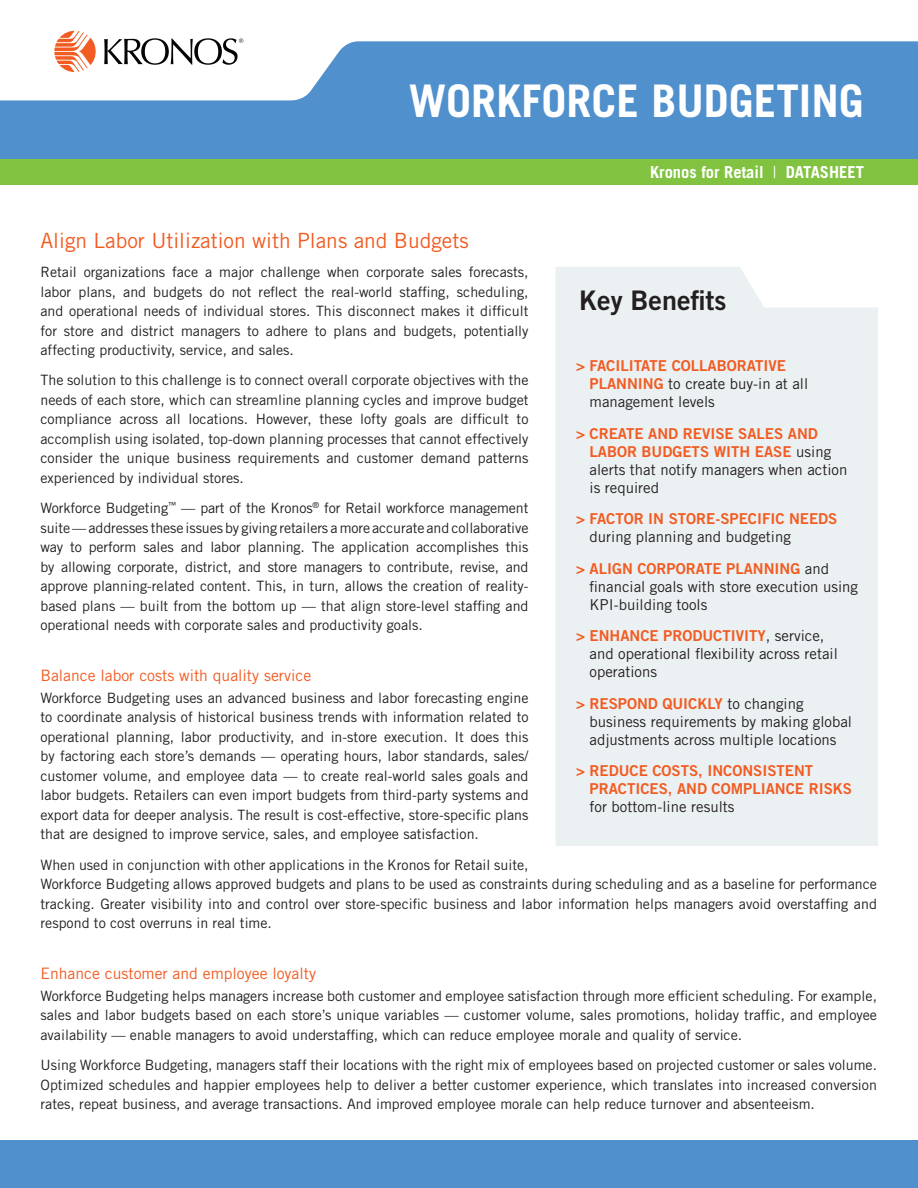
<style>
.page{position:relative;width:918px;height:1188px;background:#fff}
.page>*{position:absolute;margin:0;border:0;box-sizing:border-box;transform-origin:0 0}
.t1{font:700 45px "Trade Gothic LT Std";color:#fff}
.t2{font:27px "Trade Gothic LT Std Bd 2";color:#231f20}
.t3{font:21px "Trade Gothic LT Std";color:#f25b21}
.t4{font:700 16.5px "Trade Gothic LT Std";color:#fff}
.t5{font:15.75px "Trade Gothic LT Std";color:#f25b21}
.t6{font:15px/18px "Trade Gothic LT Std";color:#231f20}
.t7{font:15px/18px "Trade Gothic LT Std Bd 2";color:#f25b21}
.t8{font:14.25px/19.5px "Trade Gothic LT Std";color:#231f20;text-align:justify}
.s1{font-weight:400}
.s2{font-family:"Trade Gothic LT Std Bd 2";color:#f25b21}
.s3{font-family:"Trade Gothic LT Std";color:#231f20}
</style>
<div class="page">
<svg style="left:0;top:41px;width:918px;height:118px;background:#699fd3"></svg>
<div style="left:0;top:159px;width:918px;height:26px;background:#81c340"></div>
<svg style="left:54px;top:31px;width:42px;height:41px"></svg>
<svg style="left:104px;top:38px;width:139px;height:27px"></svg>
<div style="left:556px;top:267px;width:322px;height:579px;background:#ebf0f2"></div>
<div style="left:1px;top:1141px;width:917px;height:47px;background:#5090cc"></div>
<h1 class="t1" style="left:409px;top:73px;width:457px">WORKFORCE BUDGETING</h1>
<h3 class="t3" style="left:40px;top:228px;width:430px">Align Labor Utilization with Plans and Budgets</h3>
<p class="t4" style="left:650px;top:162px;width:215px">Kronos for Retail <span class="s1">|</span> DATASHEET</p>
<p class="t8" style="left:40px;top:262px;width:490px">Retail organizations face a major challenge when corporate sales forecasts, labor plans, and budgets do not reflect the real-world staffing, scheduling, and operational needs of individual stores. This disconnect makes it difficult for store and district managers to adhere to plans and budgets, potentially affecting productivity, service, and sales.</p>
<p class="t8" style="left:40px;top:370px;width:490px">The solution to this challenge is to connect overall corporate objectives with the needs of each store, which can streamline planning cycles and improve budget compliance across all locations. However, these lofty goals are difficult to accomplish using isolated, top-down planning processes that cannot effectively consider the unique business requirements and customer demand patterns experienced by individual stores.</p>
<p class="t8" style="left:40px;top:498px;width:490px">Workforce Budgeting<sup>™</sup> — part of the Kronos<sup>®</sup> for Retail workforce management suite — addresses these issues by giving retailers a more accurate and collaborative way to perform sales and labor planning. The application accomplishes this by allowing corporate, district, and store managers to contribute, revise, and approve planning-related content. This, in turn, allows the creation of reality&shy;based plans — built from the bottom up — that align store-level staffing and operational needs with corporate sales and productivity goals.</p>
<p class="t5" style="left:40px;top:666px;width:272px">Balance labor costs with quality service</p>
<p class="t8" style="left:40px;top:688px;width:490px">Workforce Budgeting uses an advanced business and labor forecasting engine to coordinate analysis of historical business trends with information related to operational planning, labor productivity, and in-store execution. It does this by factoring each store’s demands — operating hours, labor standards, sales/ customer volume, and employee data — to create real-world sales goals and labor budgets. Retailers can even import budgets from third-party systems and export data for deeper analysis. The result is cost-effective, store-specific plans that are designed to improve service, sales, and employee satisfaction.</p>
<p class="t8" style="left:40px;top:855px;width:838px;text-align:left">When used in conjunction with other applications in the Kronos for Retail suite,<br>Workforce Budgeting allows approved budgets and plans to be used as constraints during scheduling and as a baseline for performance tracking. Greater visibility into and control over store-specific business and labor information helps managers avoid overstaffing and respond to cost overruns in real time.</p>
<p class="t5" style="left:40px;top:963px;width:277px">Enhance customer and employee loyalty</p>
<p class="t8" style="left:40px;top:986px;width:838px">Workforce Budgeting helps managers increase both customer and employee satisfaction through more efficient scheduling. For example, sales and labor budgets based on each store’s unique variables — customer volume, sales promotions, holiday traffic, and employee availability — enable managers to avoid understaffing, which can reduce employee morale and quality of service.</p>
<p class="t8" style="left:40px;top:1055px;width:838px">Using Workforce Budgeting, managers staff their locations with the right mix of employees based on projected customer or sales volume.<br>Optimized schedules and happier employees help to deliver a better customer experience, which translates into increased conversion rates, repeat business, and average transactions. And improved employee morale can help reduce turnover and absenteeism.</p>
<h2 class="t2" style="left:579px;top:284px;width:149px">Key Benefits</h2>
<p class="t7" style="left:576px;top:356px;width:211px">&gt; FACILITATE COLLABORATIVE</p>
<p class="t6" style="left:590px;top:375px;width:220px"><span class="s2">PLANNING</span> to create buy-in at all management levels</p>
<p class="t7" style="left:590px;top:424px;width:243px;text-indent:-14px">&gt; CREATE AND REVISE SALES AND<br>LABOR BUDGETS WITH EASE <span class="s3">using</span></p>
<p class="t6" style="left:590px;top:460px;width:259px">alerts that notify managers when action is required</p>
<p class="t7" style="left:576px;top:509px;width:263px">&gt; FACTOR IN STORE-SPECIFIC NEEDS</p>
<p class="t6" style="left:590px;top:528px;width:203px">during planning and budgeting</p>
<p class="t7" style="left:576px;top:559px;width:255px">&gt; ALIGN CORPORATE PLANNING <span class="s3">and</span></p>
<p class="t6" style="left:590px;top:577px;width:270px">financial goals with store execution using<br>KPI-building tools</p>
<p class="t7" style="left:576px;top:626px;width:250px">&gt; ENHANCE PRODUCTIVITY<span class="s3">, service,</span></p>
<p class="t6" style="left:590px;top:645px;width:250px">and operational flexibility across retail operations</p>
<p class="t7" style="left:576px;top:694px;width:229px">&gt; RESPOND QUICKLY <span class="s3">to changing</span></p>
<p class="t6" style="left:590px;top:712px;width:264px">business requirements by making global adjustments across multiple locations</p>
<p class="t7" style="left:590px;top:761px;width:264px;text-indent:-14px">&gt; REDUCE COSTS, INCONSISTENT<br>PRACTICES, AND COMPLIANCE RISKS</p>
<p class="t6" style="left:590px;top:798px;width:146px">for bottom-line results</p>
</div>
